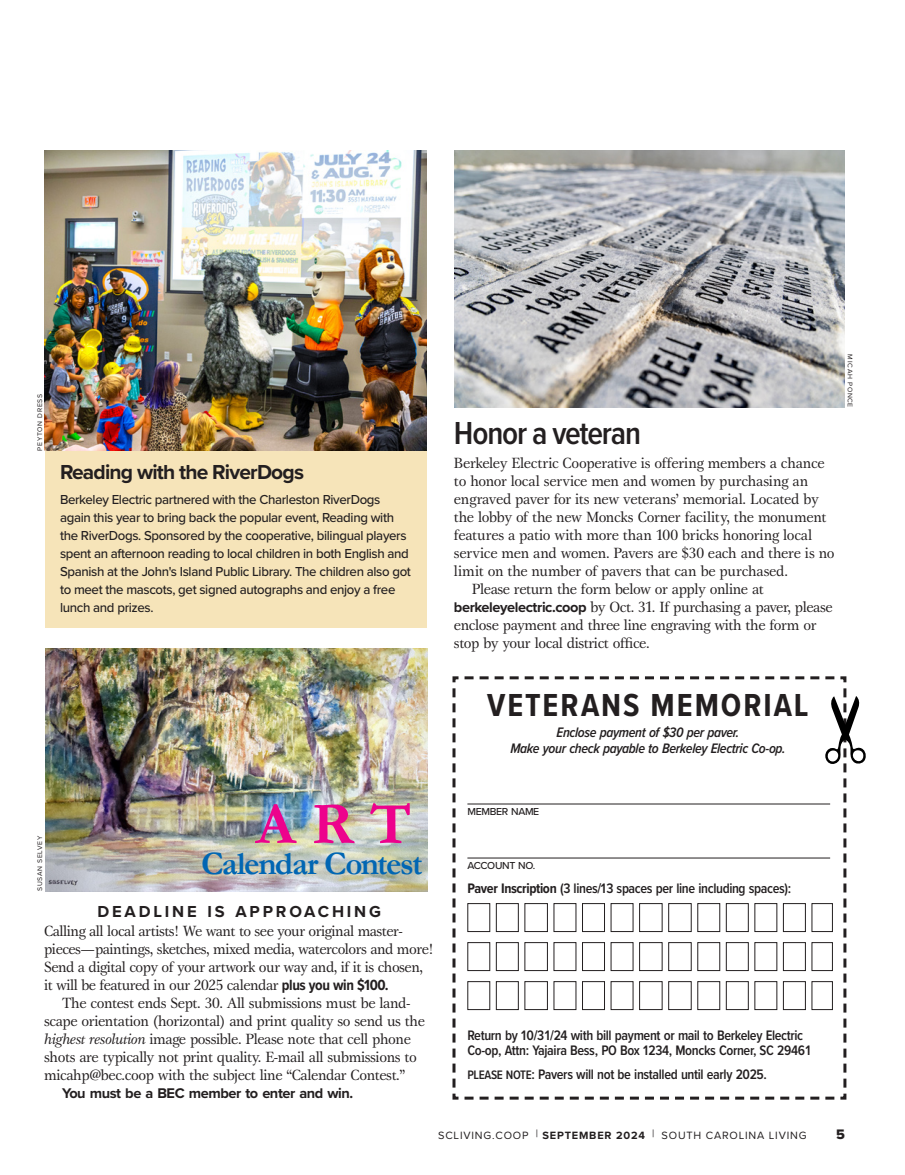
<style>
.page{position:relative;width:905px;height:1175px;background:#fff}
.page>*{position:absolute;margin:0;border:0;box-sizing:border-box;transform-origin:0 0}
.t1{font:700 60.3px "Garamond";color:#ed028c}
.t2{font:700 33px "Proxima Nova Cond";letter-spacing:.06em;color:#231f20}
.t3{font:700 33px "Garamond";letter-spacing:-.045em;color:#0166b3}
.t4{font:600 33px "Proxima Nova Cond";letter-spacing:-.035em;color:#231f20}
.t5{font:700 21px "Proxima Nova";letter-spacing:-.04em;color:#231f20}
.t6{font:700 16.5px "Proxima Nova";letter-spacing:.17em;color:#231f20}
.t7{font:15.3px "Gamma ITC Std";letter-spacing:-.025em;color:#231f20}
.t8{font:700 14.55px "Proxima Nova";letter-spacing:-.03em;color:#231f20}
.t9{font:600 14.25px/15px "Proxima Nova Cond";letter-spacing:-.025em;color:#231f20}
.t10{font:italic 600 14.25px/16.5px "Proxima Nova Cond";letter-spacing:-.025em;color:#231f20;text-align:center}
.t11{font:14.25px "Proxima Nova Extrabld";color:#231f20}
.t12{font:500 13.5px/18px "Proxima Nova";letter-spacing:-.025em;color:#231f20}
.t13{font:10.95px "Proxima Nova";letter-spacing:.075em;color:#231f20}
.t14{font:500 10.5px "Proxima Nova";letter-spacing:-.03em;color:#231f20}
.t15{font:6.9px "Proxima Nova";letter-spacing:.1em;color:#231f20}
.s1{font-family:"Proxima Nova Cond";font-weight:700}
.s2{font-style:italic}
.s3{font-family:"Proxima Nova";font-weight:700;font-size:14.55px}
.s4{font-weight:700}
.s5{font-size:12.75px}
</style>
<div class="page">
<img style="left:45px;top:648px;width:382px;height:243px">
<img style="left:454px;top:151px;width:391px;height:256px">
<svg style="left:452px;top:676px;width:395px;height:424px"></svg>
<svg style="left:825px;top:685px;width:41px;height:402px"></svg>
<hr style="left:467px;top:803px;width:363px;height:1px;background:#231f20">
<hr style="left:467px;top:857px;width:363px;height:1px;background:#231f20">
<div style="left:467px;top:903px;width:23px;height:29px;border:1px solid #231f20"></div>
<div style="left:496px;top:903px;width:22px;height:29px;border:1px solid #231f20"></div>
<div style="left:524px;top:903px;width:23px;height:29px;border:1px solid #231f20"></div>
<div style="left:553px;top:903px;width:23px;height:29px;border:1px solid #231f20"></div>
<div style="left:582px;top:903px;width:23px;height:29px;border:1px solid #231f20"></div>
<div style="left:610px;top:903px;width:23px;height:29px;border:1px solid #231f20"></div>
<div style="left:639px;top:903px;width:23px;height:29px;border:1px solid #231f20"></div>
<div style="left:668px;top:903px;width:23px;height:29px;border:1px solid #231f20"></div>
<div style="left:697px;top:903px;width:23px;height:29px;border:1px solid #231f20"></div>
<div style="left:726px;top:903px;width:22px;height:29px;border:1px solid #231f20"></div>
<div style="left:754px;top:903px;width:23px;height:29px;border:1px solid #231f20"></div>
<div style="left:783px;top:903px;width:22px;height:29px;border:1px solid #231f20"></div>
<div style="left:811px;top:903px;width:21px;height:29px;border:1px solid #231f20"></div>
<div style="left:467px;top:942px;width:23px;height:29px;border:1px solid #231f20"></div>
<div style="left:496px;top:942px;width:22px;height:29px;border:1px solid #231f20"></div>
<div style="left:524px;top:942px;width:23px;height:29px;border:1px solid #231f20"></div>
<div style="left:553px;top:942px;width:23px;height:29px;border:1px solid #231f20"></div>
<div style="left:582px;top:942px;width:23px;height:29px;border:1px solid #231f20"></div>
<div style="left:610px;top:942px;width:23px;height:29px;border:1px solid #231f20"></div>
<div style="left:639px;top:942px;width:23px;height:29px;border:1px solid #231f20"></div>
<div style="left:668px;top:942px;width:23px;height:29px;border:1px solid #231f20"></div>
<div style="left:697px;top:942px;width:23px;height:29px;border:1px solid #231f20"></div>
<div style="left:726px;top:942px;width:22px;height:29px;border:1px solid #231f20"></div>
<div style="left:754px;top:942px;width:23px;height:29px;border:1px solid #231f20"></div>
<div style="left:783px;top:942px;width:22px;height:29px;border:1px solid #231f20"></div>
<div style="left:811px;top:942px;width:21px;height:29px;border:1px solid #231f20"></div>
<div style="left:467px;top:981px;width:23px;height:29px;border:1px solid #231f20"></div>
<div style="left:496px;top:981px;width:22px;height:29px;border:1px solid #231f20"></div>
<div style="left:524px;top:981px;width:23px;height:29px;border:1px solid #231f20"></div>
<div style="left:553px;top:981px;width:23px;height:29px;border:1px solid #231f20"></div>
<div style="left:582px;top:981px;width:23px;height:29px;border:1px solid #231f20"></div>
<div style="left:610px;top:981px;width:23px;height:29px;border:1px solid #231f20"></div>
<div style="left:639px;top:981px;width:23px;height:29px;border:1px solid #231f20"></div>
<div style="left:668px;top:981px;width:23px;height:29px;border:1px solid #231f20"></div>
<div style="left:697px;top:981px;width:23px;height:29px;border:1px solid #231f20"></div>
<div style="left:726px;top:981px;width:22px;height:29px;border:1px solid #231f20"></div>
<div style="left:754px;top:981px;width:23px;height:29px;border:1px solid #231f20"></div>
<div style="left:783px;top:981px;width:22px;height:29px;border:1px solid #231f20"></div>
<div style="left:811px;top:981px;width:21px;height:29px;border:1px solid #231f20"></div>
<div style="left:45px;top:447px;width:382px;height:180px;background:#f6e4b9"></div>
<img style="left:45px;top:150px;width:381px;height:300px">
<p class="t15" style="left:35px;top:450px;width:58px;rotate:-90deg">PEYTON DRESS</p>
<h3 class="t5" style="left:60px;top:456px;width:245px">Reading with the RiverDogs</h3>
<p class="t12" style="left:60px;top:490px;width:352px">Berkeley Electric partnered with the Charleston RiverDogs again this year to bring back the popular event, Reading with the RiverDogs. Sponsored by the cooperative, bilingual players spent an afternoon reading to local children in both English and Spanish at the John's Island Public Library. The children also got to meet the mascots, get signed autographs and enjoy a free lunch and prizes.</p>
<h1 class="t1" style="left:256px;top:783px;width:157px">A R T</h1>
<p class="t15" style="left:35px;top:891px;width:57px;rotate:-90deg">SUSAN SELVEY</p>
<h2 class="t3" style="left:201px;top:841px;width:223px">Calendar Contest</h2>
<p class="t6" style="left:97px;top:899px;width:285px">DEADLINE IS APPROACHING</p>
<p class="t7" style="left:44px;top:922px;width:360px">Calling all local artists! We want to see your original master-</p>
<p class="t7" style="left:44px;top:940px;width:391px">pieces—paintings, sketches, mixed media, watercolors and more!</p>
<p class="t7" style="left:44px;top:958px;width:380px">Send a digital copy of your artwork our way and, if it is chosen,</p>
<p class="t7" style="left:44px;top:976px;width:346px">it will be featured in our 2025 calendar <span class="s1">plus you win $100.</span></p>
<p class="t7" style="left:62px;top:994px;width:349px">The contest ends Sept. 30. All submissions must be land-</p>
<p class="t7" style="left:44px;top:1012px;width:382px">scape orientation (horizontal) and print quality so send us the</p>
<p class="t7" style="left:44px;top:1030px;width:368px"><span class="s2">highest resolution</span> image possible. Please note that cell phone</p>
<p class="t7" style="left:44px;top:1048px;width:374px">shots are typically not print quality. E-mail all submissions to</p>
<p class="t7" style="left:44px;top:1066px;width:362px">micahp@bec.coop with the subject line “Calendar Contest.”</p>
<p class="t8" style="left:62px;top:1082px;width:292px">You must be a BEC member to enter and win.</p>
<h2 class="t4" style="left:454px;top:409px;width:189px">Honor a veteran</h2>
<p class="t7" style="left:454px;top:454px;width:372px">Berkeley Electric Cooperative is offering members a chance</p>
<p class="t7" style="left:454px;top:472px;width:356px">to honor local service men and women by purchasing an</p>
<p class="t7" style="left:454px;top:490px;width:366px">engraved paver for its new veterans’ memorial. Located by</p>
<p class="t7" style="left:454px;top:508px;width:374px">the lobby of the new Moncks Corner facility, the monument</p>
<p class="t7" style="left:454px;top:526px;width:360px">features a patio with more than 100 bricks honoring local</p>
<p class="t7" style="left:454px;top:544px;width:382px">service men and women. Pavers are $30 each and there is no</p>
<p class="t7" style="left:454px;top:562px;width:335px">limit on the number of pavers that can be purchased.</p>
<p class="t7" style="left:472px;top:580px;width:293px">Please return the form below or apply online at</p>
<p class="t7" style="left:454px;top:598px;width:380px"><span class="s3">berkeleyelectric.coop</span> by Oct. 31. If purchasing a paver, please</p>
<p class="t7" style="left:454px;top:616px;width:364px">enclose payment and three line engraving with the form or</p>
<p class="t7" style="left:454px;top:634px;width:197px">stop by your local district office.</p>
<p class="t15" style="left:855px;top:354px;width:54px;rotate:90deg">MICAH PONCE</p>
<h2 class="t2" style="left:487px;top:680px;width:323px">VETERANS MEMORIAL</h2>
<p class="t10" style="left:510px;top:723px;width:277px">Enclose payment of $30 per paver.<br>Make your check payable to Berkeley Electric Co-op.</p>
<p class="t14" style="left:467px;top:803px;width:73px">MEMBER NAME</p>
<p class="t14" style="left:467px;top:857px;width:69px">ACCOUNT NO.</p>
<p class="t9" style="left:467px;top:880px;width:325px"><span class="s4">Paver Inscription</span> (3 lines/13 spaces per line including spaces):</p>
<p class="t9" style="left:467px;top:1027px;width:344px">Return by 10/31/24 with bill payment or mail to Berkeley Electric<br>Co-op, Attn: Yajaira Bess, PO Box 1234, Moncks Corner, SC 29461</p>
<p class="t9" style="left:467px;top:1066px;width:301px"><span class="s5">PLEASE NOTE</span>: Pavers will not be installed until early 2025.</p>
<p class="t13" style="left:438px;top:1127px;width:370px">SCLIVING.COOP | <span class="s4">SEPTEMBER 2024</span> | SOUTH CAROLINA LIVING</p>
<p class="t11" style="left:836px;top:1123px;width:10px">5</p>
</div>
